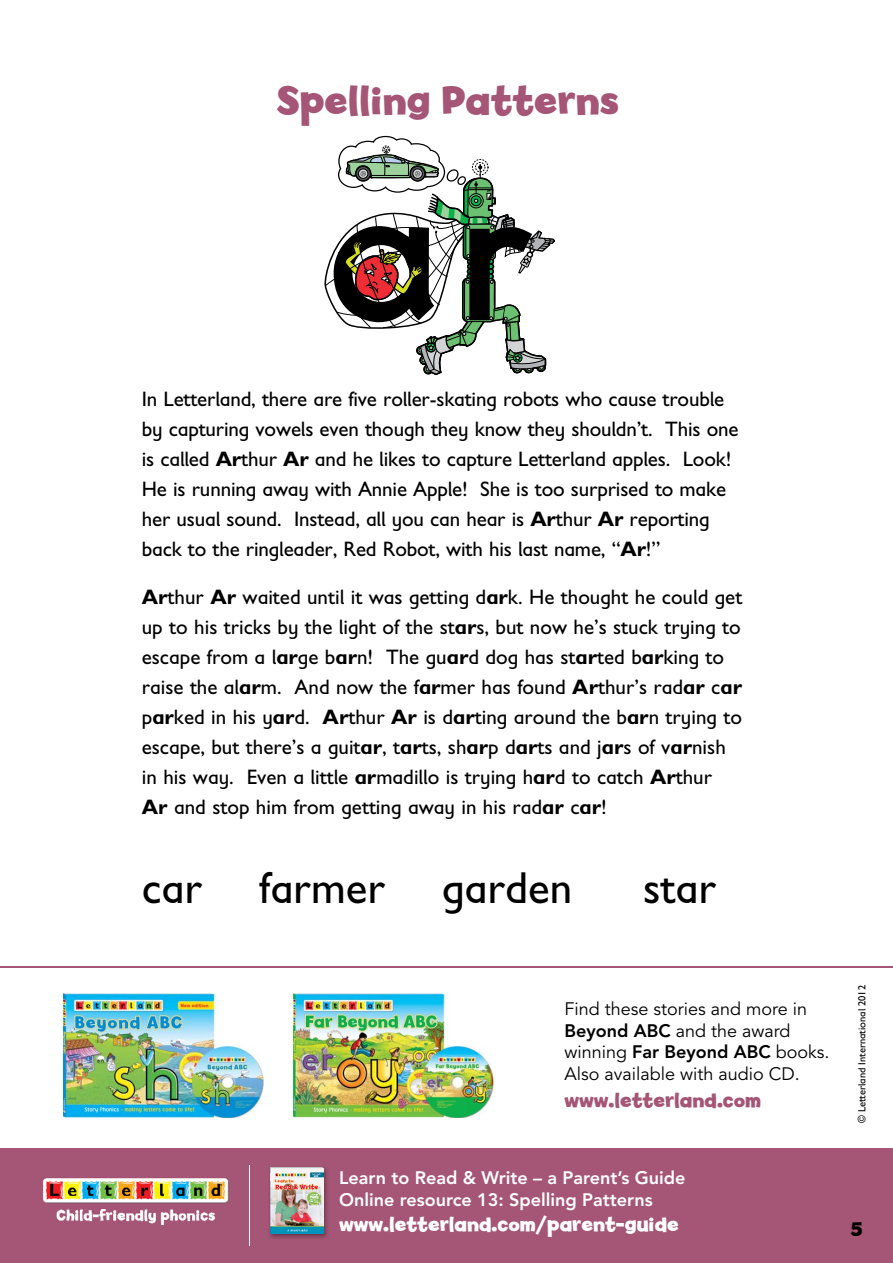
<style>
.page{position:relative;width:893px;height:1263px;background:#fff}
.page>*{position:absolute;margin:0;border:0;box-sizing:border-box;transform-origin:0 0}
.t1{font:45px "HBJ Gill Sans";color:#000}
.t2{font:700 42px "Billy";color:#a55575}
.t3{font:21px/30px "HBJ Gill Sans";letter-spacing:-.005em;color:#000}
.t4{font:700 21px "Billy";color:#fff}
.t5{font:700 21px "Billy";color:#a55575}
.t6{font:700 21px "Billy";color:#000}
.t7{font:18px/21.6px "Avenir";color:#000}
.t8{font:800 18px/21.6px "Avenir";color:#fff}
.t9{font:10.5px "HBJ Gill Sans";color:#000}
.s1{font-weight:700}
.s2{font-weight:800}
</style>
<div class="page">
<div style="left:0;top:1148px;width:893px;height:115px;background:#a55575"></div>
<img style="left:43px;top:1178px;width:186px;height:46px">
<svg style="left:324px;top:135px;width:231px;height:241px"></svg>
<img style="left:294px;top:993px;width:199px;height:125px">
<img style="left:64px;top:993px;width:199px;height:125px">
<hr style="left:0;top:967px;width:893px;height:1px;background:#a55575">
<img style="left:270px;top:1168px;width:57px;height:70px">
<img style="left:270px;top:1167px;width:53px;height:66px">
<hr style="left:249px;top:1165px;width:1px;height:80px;background:#fff">
<h2 class="t2" style="left:276px;top:87px;width:345px">Spelling Patterns</h2>
<p class="t3" style="left:142px;top:387px;width:598px">In Letterland, there are five roller-skating robots who cause trouble by capturing vowels even though they know they shouldn’t. This one is called <span class="s1">Ar</span>thur <span class="s1">Ar</span> and he likes to capture Letterland apples. Look!<br>He is running away with Annie Apple! She is too surprised to make her usual sound. Instead, all you can hear is <span class="s1">Ar</span>thur <span class="s1">Ar</span> reporting back to the ringleader, Red Robot, with his last name, “<span class="s1">Ar</span>!”</p>
<p class="t3" style="left:142px;top:585px;width:602px"><span class="s1">Ar</span>thur <span class="s1">Ar</span> waited until it was getting d<span class="s1">ar</span>k. He thought he could get up to his tricks by the light of the st<span class="s1">ar</span>s, but now he’s stuck trying to escape from a l<span class="s1">ar</span>ge b<span class="s1">ar</span>n! The gu<span class="s1">ar</span>d dog has st<span class="s1">ar</span>ted b<span class="s1">ar</span>king to raise the al<span class="s1">ar</span>m. And now the f<span class="s1">ar</span>mer has found <span class="s1">Ar</span>thur’s rad<span class="s1">ar</span> c<span class="s1">ar </span>p<span class="s1">ar</span>ked in his y<span class="s1">ar</span>d. <span class="s1">Ar</span>thur <span class="s1">Ar</span> is d<span class="s1">ar</span>ting around the b<span class="s1">ar</span>n trying to escape, but there’s a guit<span class="s1">ar</span>, t<span class="s1">ar</span>ts, sh<span class="s1">ar</span>p d<span class="s1">ar</span>ts and j<span class="s1">ar</span>s of v<span class="s1">ar</span>nish in his way. Even a little <span class="s1">ar</span>madillo is trying h<span class="s1">ar</span>d to catch <span class="s1">Ar</span>thur <span class="s1">Ar</span> and stop him from getting away in his rad<span class="s1">ar</span> c<span class="s1">ar</span>!</p>
<h1 class="t1" style="left:142px;top:872px;width:62px">car</h1>
<h1 class="t1" style="left:259px;top:872px;width:128px">farmer</h1>
<h1 class="t1" style="left:442px;top:872px;width:132px">garden</h1>
<h1 class="t1" style="left:643px;top:872px;width:75px">star</h1>
<p class="t7" style="left:564px;top:1000px;width:266px">Find these stories and more in<br><span class="s2">Beyond ABC</span> and the award winning <span class="s2">Far Beyond ABC</span> books.<br>Also available with audio CD.</p>
<p class="t5" style="left:564px;top:1093px;width:198px">www.letterland.com</p>
<p class="t8" style="left:339px;top:1168px;width:348px">Learn to Read &amp; Write – a Parent’s Guide<br>Online resource 13: Spelling Patterns</p>
<p class="t4" style="left:339px;top:1217px;width:341px">www.letterland.com/parent-guide</p>
<p class="t9" style="left:858px;top:1123px;width:139px;rotate:-90deg">© Letterland International 2012</p>
<p class="t6" style="left:851px;top:1222px;width:13px">5</p>
</div>
